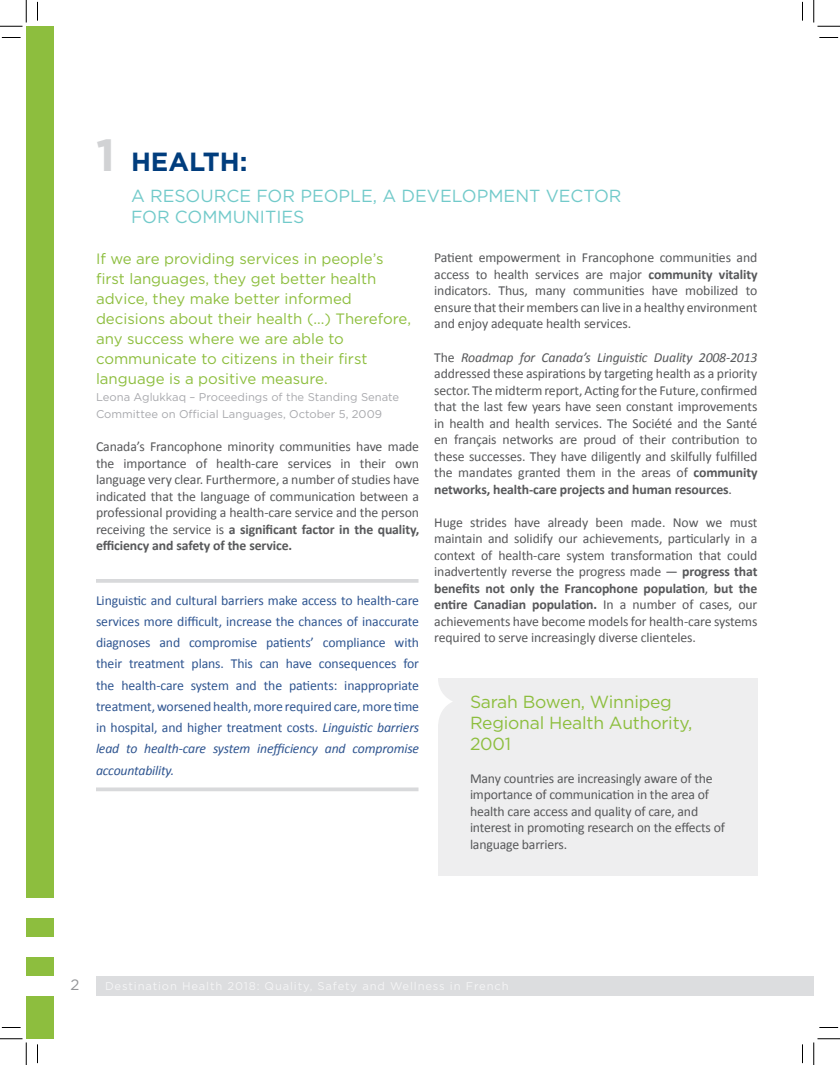
<style>
.page{position:relative;width:840px;height:1065px;background:#fff}
.page>*{position:absolute;margin:0;border:0;box-sizing:border-box;transform-origin:0 0}
.t1{font:700 26.25px "Gotham";color:#013d7d}
.t2{font:17.5px/21px "Gotham";color:#72caca}
.t3{font:17.5px/21px "Gotham";letter-spacing:-.015em;color:#8dbe3e}
.t4{font:15px/20px "Gotham";color:#8dbe3e}
.t5{font:15px "Gotham";color:#939598}
.t6{font:13.75px/16.5px "Calibri";letter-spacing:-.015em;color:#57585a;text-align:justify}
.t7{font:13.75px/21.2px "Calibri";letter-spacing:-.01em;color:#305691;text-align:justify}
.t8{font:11.25px/16.9px "Gotham";color:#a8a9ad}
.s1{font-size:45px;color:#d1d2d4}
.s2{font-weight:700}
.s3{font-style:italic}
</style>
<div class="page">
<div style="left:96px;top:976px;width:718px;height:20px;background:#dcdddf"></div>
<div style="left:26px;top:26px;width:28px;height:1013px;background:#8dbe3e"></div>
<div style="left:26px;top:976px;width:32px;height:20px;background:#fff"></div>
<div style="left:26px;top:938px;width:32px;height:19px;background:#fff"></div>
<div style="left:26px;top:899px;width:32px;height:19px;background:#fff"></div>
<div style="left:438px;top:678px;width:320px;height:198px;background:#eeeeef"></div>
<svg style="left:438px;top:685px;width:14px;height:35px"></svg>
<hr style="left:96px;top:579px;width:323px;height:4px;background:#d8d9db">
<hr style="left:96px;top:788px;width:323px;height:3px;background:#d8d9db">
<svg style="left:2px;top:37px;width:19px;height:1px"></svg>
<svg style="left:819px;top:37px;width:19px;height:1px"></svg>
<svg style="left:2px;top:1027px;width:19px;height:1px"></svg>
<svg style="left:819px;top:1027px;width:19px;height:1px"></svg>
<svg style="left:37px;top:2px;width:1px;height:19px"></svg>
<svg style="left:37px;top:1044px;width:1px;height:19px"></svg>
<svg style="left:802px;top:2px;width:1px;height:19px"></svg>
<svg style="left:802px;top:1044px;width:1px;height:19px"></svg>
<svg style="left:0;top:0;width:27px;height:27px"></svg>
<svg style="left:0;top:1039px;width:27px;height:26px"></svg>
<svg style="left:814px;top:0;width:26px;height:27px"></svg>
<svg style="left:814px;top:1039px;width:26px;height:26px"></svg>
<p class="t1" style="left:96px;top:144px;width:153px"><span class="s1">1</span> HEALTH:</p>
<p class="t2" style="left:131px;top:185px;width:492px">A RESOURCE FOR PEOPLE, A DEVELOPMENT VECTOR<br>FOR COMMUNITIES</p>
<p class="t4" style="left:96px;top:248px;width:317px">If we are providing services in people’s first languages, they get better health advice, they make better informed decisions about their health (...) Therefore, any success where we are able to communicate to citizens in their first language is a positive measure.</p>
<p class="t8" style="left:96px;top:388px;width:305px">Leona Aglukkaq – Proceedings of the Standing Senate<br>Committee on Official Languages, October 5, 2009</p>
<p class="t6" style="left:96px;top:438px;width:325px">Canada’s Francophone minority communities have made the importance of health-care services in their own language very clear. Furthermore, a number of studies have indicated that the language of communication between a professional providing a health-care service and the person receiving the service is <span class="s2">a significant factor in the quality, efficiency and safety of the service.</span></p>
<p class="t7" style="left:96px;top:589px;width:325px">Linguistic and cultural barriers make access to health-care services more difficult, increase the chances of inaccurate diagnoses and compromise patients’ compliance with their treatment plans. This can have consequences for the health-care system and the patients: inappropriate treatment, worsened health, more required care, more time in hospital, and higher treatment costs. <span class="s3">Linguistic barriers lead to health-care system inefficiency and compromise accountability.</span></p>
<p class="t6" style="left:434px;top:249px;width:325px">Patient empowerment in Francophone communities and access to health services are major <span class="s2">community vitality </span>indicators. Thus, many communities have mobilized to ensure that their members can live in a healthy environment and enjoy adequate health services.</p>
<p class="t6" style="left:434px;top:348px;width:325px">The <span class="s3">Roadmap for Canada’s Linguistic Duality 2008-2013 </span>addressed these aspirations by targeting health as a priority sector. The midterm report, Acting for the Future, confirmed that the last few years have seen constant improvements in health and health services. The Société and the Santé en français networks are proud of their contribution to these successes. They have diligently and skilfully fulfilled the mandates granted them in the areas of <span class="s2">community networks, health-care projects and human resources</span>.</p>
<p class="t6" style="left:434px;top:513px;width:325px">Huge strides have already been made. Now we must maintain and solidify our achievements, particularly in a context of health-care system transformation that could inadvertently reverse the progress made — <span class="s2">progress that benefits not only the Francophone population</span>, <span class="s2">but the entire Canadian population.</span> In a number of cases, our achievements have become models for health-care systems required to serve increasingly diverse clienteles.</p>
<p class="t3" style="left:470px;top:691px;width:224px">Sarah Bowen, Winnipeg<br>Regional Health Authority,<br>2001</p>
<p class="t6" style="left:470px;top:769px;width:257px;text-align:left">Many countries are increasingly aware of the importance of communication in the area of health care access and quality of care, and interest in promoting research on the effects of language barriers.</p>
<p class="t5" style="left:71px;top:975px;width:10px">2</p>
</div>
